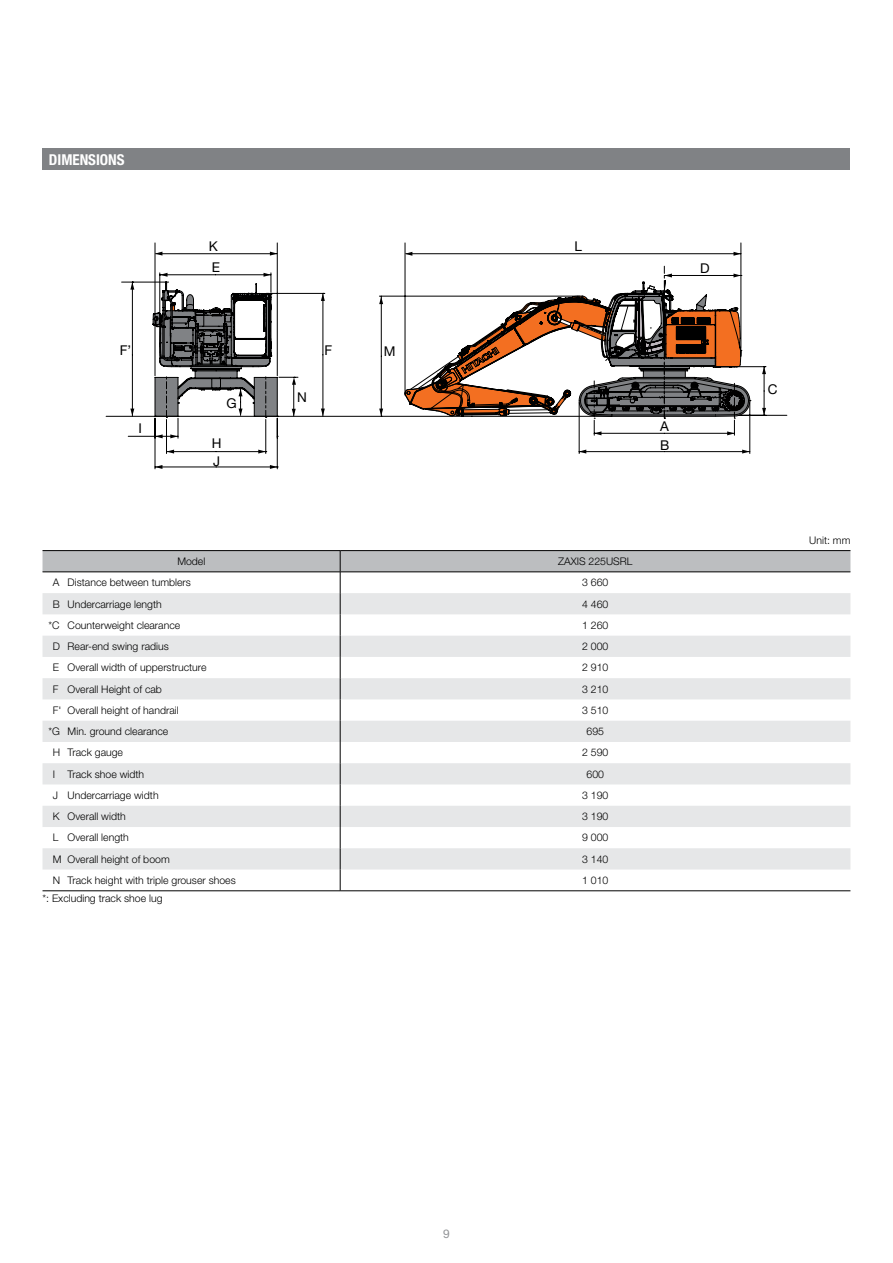
<style>
.page{position:relative;width:893px;height:1263px;background:#fff}
.page>*{position:absolute;margin:0;border:0;box-sizing:border-box;transform-origin:0 0}
.t1{font:700 condensed 15px "Helvetica Neue LT Pro";color:#fff}
.t2{font:13.5px/19px "Helvetica Neue";color:#000}
.t3{font:12px "Helvetica Neue LT Pro";color:#939598}
.t4{font:300 10.5px "Helvetica Neue LT Pro";color:#000}
</style>
<div class="page">
<hr style="left:664px;top:451px;width:86px;height:1px;background:#000">
<hr style="left:579px;top:451px;width:85px;height:1px;background:#000">
<hr style="left:749px;top:403px;width:1px;height:50px;background:#000">
<hr style="left:579px;top:403px;width:1px;height:50px;background:#000">
<hr style="left:405px;top:243px;width:1px;height:152px;background:#000">
<hr style="left:166px;top:451px;width:50px;height:1px;background:#000">
<hr style="left:216px;top:451px;width:50px;height:1px;background:#000">
<hr style="left:166px;top:419px;width:1px;height:34px;background:#000">
<hr style="left:265px;top:419px;width:1px;height:34px;background:#000">
<hr style="left:155px;top:467px;width:61px;height:1px;background:#000">
<hr style="left:216px;top:467px;width:61px;height:1px;background:#000">
<hr style="left:155px;top:418px;width:1px;height:51px;background:#000">
<hr style="left:277px;top:418px;width:1px;height:51px;background:#000">
<hr style="left:155px;top:243px;width:1px;height:133px;background:#000">
<hr style="left:277px;top:243px;width:1px;height:133px;background:#000">
<hr style="left:406px;top:253px;width:335px;height:1px;background:#000">
<hr style="left:156px;top:253px;width:121px;height:1px;background:#000">
<hr style="left:741px;top:243px;width:1px;height:105px;background:#000">
<hr style="left:741px;top:415px;width:46px;height:1px;background:#000">
<svg style="left:270px;top:252px;width:7px;height:4px"></svg>
<svg style="left:155px;top:252px;width:7px;height:4px"></svg>
<svg style="left:270px;top:465px;width:8px;height:4px"></svg>
<svg style="left:155px;top:465px;width:7px;height:4px"></svg>
<svg style="left:258px;top:450px;width:9px;height:4px"></svg>
<svg style="left:167px;top:450px;width:7px;height:4px"></svg>
<svg style="left:405px;top:252px;width:7px;height:4px"></svg>
<svg style="left:733px;top:252px;width:8px;height:4px"></svg>
<svg style="left:742px;top:450px;width:8px;height:4px"></svg>
<svg style="left:579px;top:450px;width:7px;height:4px"></svg>
<svg style="left:106px;top:264px;width:660px;height:174px"></svg>
<div style="left:43px;top:149px;width:807px;height:21px;background:#808285"></div>
<hr style="left:43px;top:550px;width:297px;height:1px;background:#000">
<hr style="left:340px;top:550px;width:510px;height:1px;background:#000">
<svg style="left:43px;top:551px;width:807px;height:340px"></svg>
<hr style="left:43px;top:572px;width:297px;height:1px;background:#000">
<hr style="left:340px;top:572px;width:510px;height:1px;background:#000">
<h1 class="t1" style="left:49px;top:150px;width:77px">DIMENSIONS</h1>
<p class="t2" style="left:209px;top:236px;width:11px">K</p>
<p class="t2" style="left:575px;top:237px;width:9px">L</p>
<p class="t2" style="left:212px;top:257px;width:10px">E</p>
<p class="t2" style="left:700px;top:258px;width:11px">D</p>
<p class="t2" style="left:120px;top:341px;width:13px">F’</p>
<p class="t2" style="left:325px;top:341px;width:9px">F</p>
<p class="t2" style="left:138px;top:419px;width:5px">I</p>
<p class="t2" style="left:227px;top:393px;width:12px">G</p>
<p class="t2" style="left:212px;top:434px;width:11px">H</p>
<p class="t2" style="left:213px;top:451px;width:9px">J</p>
<p class="t2" style="left:297px;top:387px;width:11px">N</p>
<p class="t2" style="left:384px;top:341px;width:13px">M</p>
<p class="t2" style="left:660px;top:416px;width:11px">A<br>B</p>
<p class="t4" style="left:177px;top:555px;width:30px">Model</p>
<p class="t4" style="left:558px;top:555px;width:76px">ZAXIS 225USRL</p>
<p class="t4" style="left:53px;top:576px;width:140px">A Distance between tumblers</p>
<p class="t4" style="left:582px;top:576px;width:28px">3 660</p>
<p class="t4" style="left:53px;top:597px;width:111px">B Undercarriage length</p>
<p class="t4" style="left:582px;top:597px;width:28px">4 460</p>
<p class="t4" style="left:49px;top:619px;width:133px">*C Counterweight clearance</p>
<p class="t4" style="left:582px;top:619px;width:28px">1 260</p>
<p class="t4" style="left:53px;top:640px;width:118px">D Rear-end swing radius</p>
<p class="t4" style="left:582px;top:640px;width:28px">2 000</p>
<p class="t4" style="left:53px;top:661px;width:155px">E Overall width of upperstructure</p>
<p class="t4" style="left:582px;top:661px;width:28px">2 910</p>
<p class="t4" style="left:53px;top:682px;width:111px">F Overall Height of cab</p>
<p class="t4" style="left:582px;top:682px;width:28px">3 210</p>
<p class="t4" style="left:53px;top:704px;width:127px">F' Overall height of handrail</p>
<p class="t4" style="left:582px;top:704px;width:28px">3 510</p>
<p class="t4" style="left:49px;top:725px;width:121px">*G Min. ground clearance</p>
<p class="t4" style="left:587px;top:725px;width:19px">695</p>
<p class="t4" style="left:53px;top:746px;width:72px">H Track gauge</p>
<p class="t4" style="left:582px;top:746px;width:28px">2 590</p>
<p class="t4" style="left:53px;top:767px;width:93px">I Track shoe width</p>
<p class="t4" style="left:587px;top:767px;width:19px">600</p>
<p class="t4" style="left:53px;top:789px;width:107px">J Undercarriage width</p>
<p class="t4" style="left:582px;top:789px;width:28px">3 190</p>
<p class="t4" style="left:53px;top:810px;width:75px">K Overall width</p>
<p class="t4" style="left:582px;top:810px;width:28px">3 190</p>
<p class="t4" style="left:53px;top:831px;width:78px">L Overall length</p>
<p class="t4" style="left:582px;top:831px;width:28px">9 000</p>
<p class="t4" style="left:53px;top:852px;width:118px">M Overall height of boom</p>
<p class="t4" style="left:582px;top:852px;width:28px">3 140</p>
<p class="t4" style="left:53px;top:874px;width:184px">N Track height with triple grouser shoes</p>
<p class="t4" style="left:582px;top:874px;width:28px">1 010</p>
<p class="t4" style="left:43px;top:891px;width:122px">*: Excluding track shoe lug</p>
<p class="t2" style="left:768px;top:380px;width:11px">C</p>
<p class="t4" style="left:809px;top:534px;width:43px">Unit: mm</p>
<p class="t3" style="left:443px;top:1226px;width:8px">9</p>
</div>
